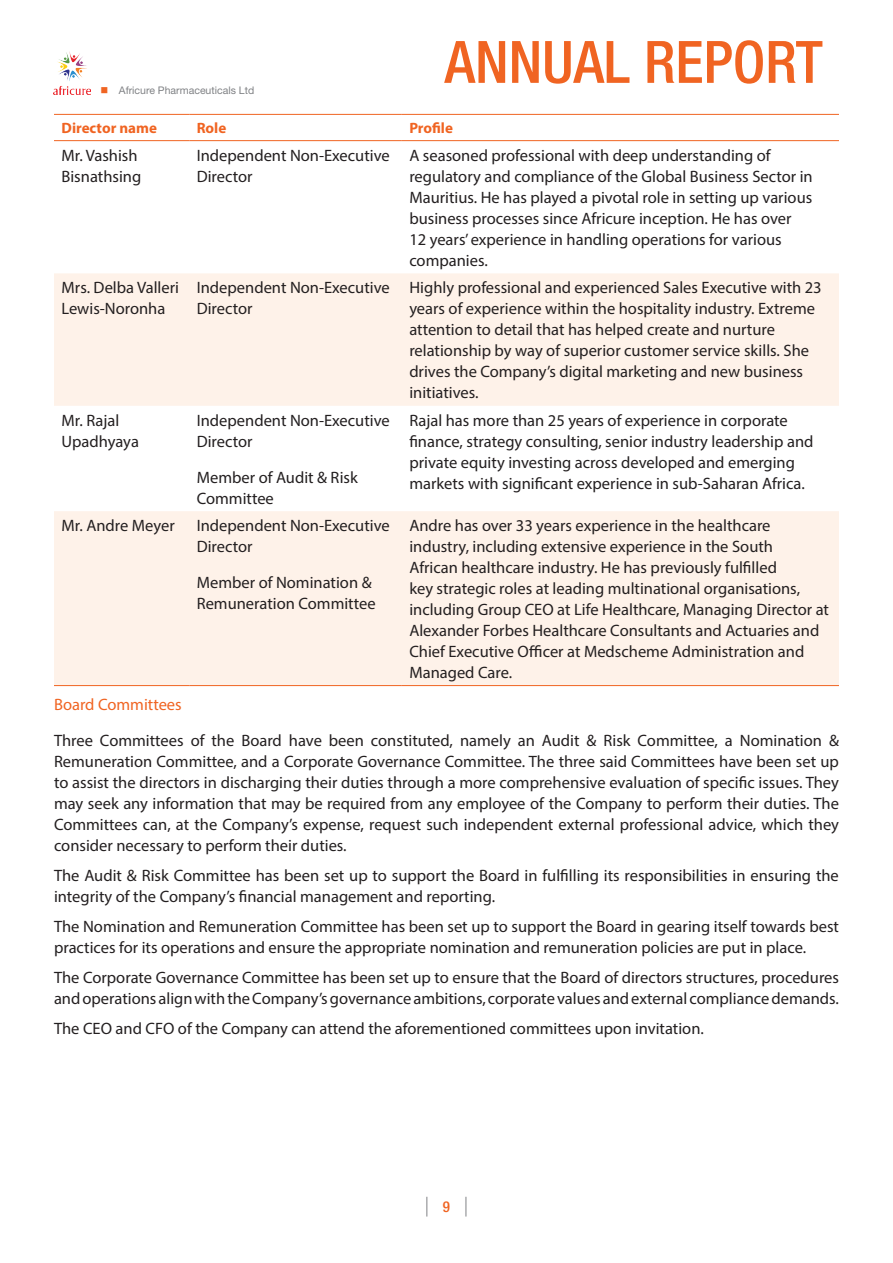
<style>
.page{position:relative;width:893px;height:1263px;background:#fff}
.page>*{position:absolute;margin:0;border:0;box-sizing:border-box;transform-origin:0 0}
.t1{font:500 condensed 58.5px "Helvetica Neue LT Std";color:#f06422}
.table_txt{font:16.5px/21px "Myriad Pro";color:#231f20}
.para{font:16.5px/21px "Myriad Pro";color:#231f20}
.t2{font:16.5px "Myriad Pro";color:#f06422}
.table_txt-2{font:700 15px "Myriad Pro";color:#f06422}
.t3{font:500 condensed 15px "Helvetica Neue LT Std";color:#f06422}
.t4{font:10.5px "Helvetica Neue LT Pro";color:#808285}
.s1{color:#f06422}
</style>
<div class="page">
<img style="left:54px;top:52px;width:36px;height:42px">
<svg style="left:426px;top:1197px;width:1px;height:19px"></svg>
<svg style="left:466px;top:1197px;width:1px;height:19px"></svg>
<svg style="left:54px;top:273px;width:785px;height:412px;fill:#fef2e9"></svg>
<hr style="left:54px;top:114px;width:135px;height:1px;background:#f06422">
<hr style="left:189px;top:114px;width:213px;height:1px;background:#f06422">
<hr style="left:402px;top:114px;width:437px;height:1px;background:#f06422">
<hr style="left:54px;top:140px;width:135px;height:1px;background:#f06422">
<hr style="left:189px;top:140px;width:213px;height:1px;background:#f06422">
<hr style="left:402px;top:140px;width:437px;height:1px;background:#f06422">
<hr style="left:54px;top:685px;width:135px;height:1px;background:#f06422">
<hr style="left:189px;top:685px;width:213px;height:1px;background:#f06422">
<hr style="left:402px;top:685px;width:437px;height:1px;background:#f06422">
<p class="t4" style="left:101px;top:84px;width:155px"><span class="s1">■</span> Africure Pharmaceuticals Ltd</p>
<h1 class="t1" style="left:445px;top:27px;width:380px">ANNUAL REPORT</h1>
<p class="table_txt-2" style="left:62px;top:118px;width:97px">Director name</p>
<p class="table_txt-2" style="left:197px;top:118px;width:31px">Role</p>
<p class="table_txt-2" style="left:409px;top:118px;width:45px">Profile</p>
<p class="table_txt" style="left:62px;top:145px;width:81px">Mr. Vashish<br>Bisnathsing</p>
<p class="table_txt" style="left:197px;top:145px;width:195px">Independent Non-Executive<br>Director</p>
<p class="table_txt" style="left:409px;top:145px;width:405px">A seasoned professional with deep understanding of regulatory and compliance of the Global Business Sector in Mauritius. He has played a pivotal role in setting up various business processes since Africure inception. He has over<br>12 years’ experience in handling operations for various companies.</p>
<p class="table_txt" style="left:62px;top:277px;width:119px">Mrs. Delba Valleri<br>Lewis-Noronha</p>
<p class="table_txt" style="left:197px;top:277px;width:195px">Independent Non-Executive<br>Director</p>
<p class="table_txt" style="left:409px;top:277px;width:414px">Highly professional and experienced Sales Executive with 23 years of experience within the hospitality industry. Extreme attention to detail that has helped create and nurture relationship by way of superior customer service skills. She drives the Company’s digital marketing and new business initiatives.</p>
<p class="table_txt" style="left:62px;top:409px;width:79px">Mr. Rajal<br>Upadhyaya</p>
<p class="table_txt" style="left:197px;top:409px;width:195px">Independent Non-Executive<br>Director</p>
<p class="table_txt" style="left:197px;top:466px;width:163px">Member of Audit &amp; Risk<br>Committee</p>
<p class="table_txt" style="left:409px;top:409px;width:406px">Rajal has more than 25 years of experience in corporate finance, strategy consulting, senior industry leadership and private equity investing across developed and emerging markets with significant experience in sub-Saharan Africa.</p>
<p class="table_txt" style="left:62px;top:515px;width:115px">Mr. Andre Meyer</p>
<p class="table_txt" style="left:197px;top:515px;width:195px">Independent Non-Executive<br>Director</p>
<p class="table_txt" style="left:197px;top:572px;width:180px">Member of Nomination &amp;<br>Remuneration Committee</p>
<p class="table_txt" style="left:409px;top:515px;width:421px">Andre has over 33 years experience in the healthcare industry, including extensive experience in the South<br>African healthcare industry. He has previously fulfilled<br>key strategic roles at leading multinational organisations, including Group CEO at Life Healthcare, Managing Director at Alexander Forbes Healthcare Consultants and Actuaries and Chief Executive Officer at Medscheme Administration and Managed Care.</p>
<h3 class="t2" style="left:54px;top:694px;width:129px">Board Committees</h3>
<p class="para" style="left:54px;top:730px;width:786px;text-align:justify">Three Committees of the Board have been constituted, namely an Audit &amp; Risk Committee, a Nomination &amp; Remuneration Committee, and a Corporate Governance Committee. The three said Committees have been set up to assist the directors in discharging their duties through a more comprehensive evaluation of specific issues. They may seek any information that may be required from any employee of the Company to perform their duties. The Committees can, at the Company’s expense, request such independent external professional advice, which they consider necessary to perform their duties.</p>
<p class="para" style="left:54px;top:865px;width:786px">The Audit &amp; Risk Committee has been set up to support the Board in fulfilling its responsibilities in ensuring the integrity of the Company’s financial management and reporting.</p>
<p class="para" style="left:54px;top:916px;width:786px">The Nomination and Remuneration Committee has been set up to support the Board in gearing itself towards best practices for its operations and ensure the appropriate nomination and remuneration policies are put in place.</p>
<p class="para" style="left:54px;top:967px;width:786px">The Corporate Governance Committee has been set up to ensure that the Board of directors structures, procedures and operations align with the Company’s governance ambitions, corporate values and external compliance demands.</p>
<p class="para" style="left:54px;top:1018px;width:650px">The CEO and CFO of the Company can attend the aforementioned committees upon invitation.</p>
<p class="t3" style="left:443px;top:1198px;width:9px">9</p>
</div>
